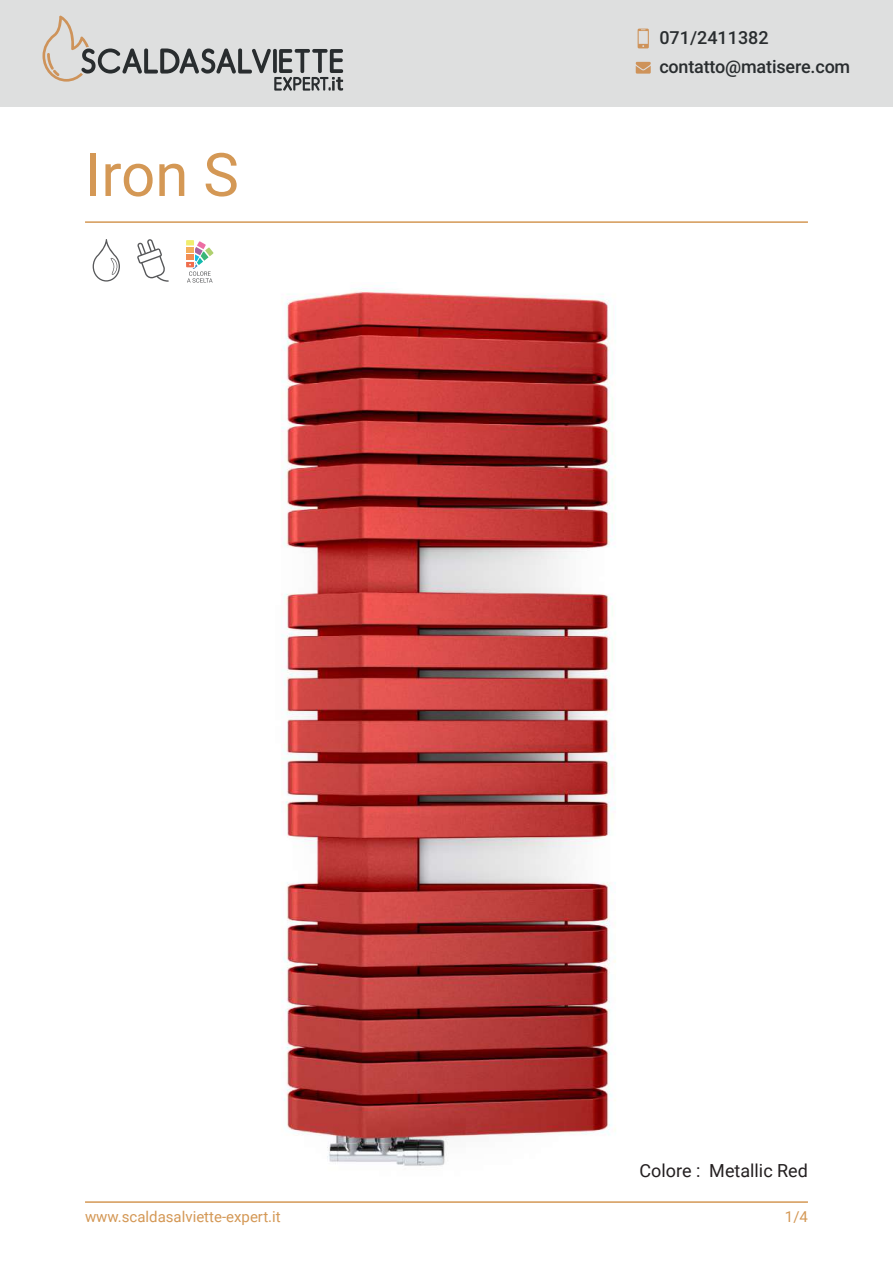
<style>
.page{position:relative;width:893px;height:1263px;background:#fff}
.page>*{position:absolute;margin:0;border:0;box-sizing:border-box;transform-origin:0 0}
.t1{font:60px "Roboto";color:#d49855}
.t2{font:500 18px/29.2px "Roboto";letter-spacing:-.01em;color:#292d2f}
.t3{font:18px "Roboto";color:#231f20}
.t4{font:15px "Roboto";color:#d49855}
</style>
<div class="page">
<div style="left:0;top:0;width:892px;height:106px;background:#dedfdf"></div>
<svg style="left:42px;top:16px;width:301px;height:75px"></svg>
<svg style="left:638px;top:29px;width:11px;height:19px"></svg>
<svg style="left:636px;top:62px;width:15px;height:12px"></svg>
<hr style="left:85px;top:221px;width:723px;height:2px;background:#d49855">
<hr style="left:85px;top:1201px;width:723px;height:2px;background:#d49855">
<img style="left:281px;top:290px;width:335px;height:876px">
<svg style="left:93px;top:239px;width:27px;height:43px"></svg>
<svg style="left:186px;top:240px;width:27px;height:43px"></svg>
<svg style="left:137px;top:239px;width:32px;height:43px"></svg>
<h1 class="t1" style="left:85px;top:133px;width:155px">Iron S</h1>
<p class="t2" style="left:659px;top:22px;width:192px">071/2411382 contatto@matisere.com</p>
<p class="t3" style="left:639px;top:1158px;width:170px">Colore : Metallic Red</p>
<p class="t4" style="left:85px;top:1206px;width:197px">www.scaldasalviette-expert.it</p>
<p class="t4" style="left:785px;top:1206px;width:25px">1/4</p>
</div>
